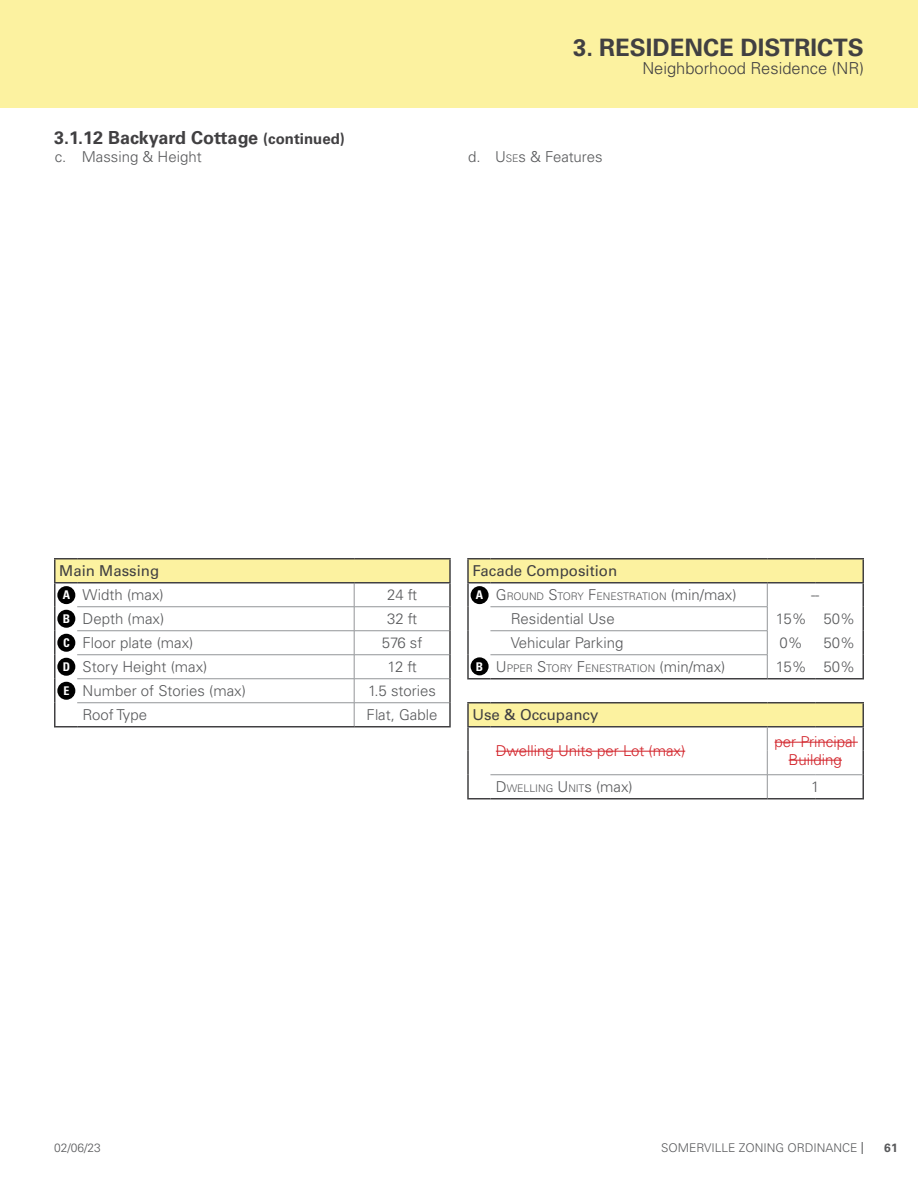
<style>
.page{position:relative;width:918px;height:1188px;background:#fff}
.page>*{position:absolute;margin:0;border:0;box-sizing:border-box;transform-origin:0 0}
.t1{font:700 24px "Univers LT Std";color:#414042}
.t2{font:700 18px "Univers LT Std";color:#414042}
.t3{font:300 16.5px "Univers LT Std";color:#414042}
.t4{font:300 15px "Univers LT Std";color:#58595b}
.t5{font:300 15px/18px "Univers LT Std";color:#d2232a;text-align:center}
.t6{font:15px "Univers LT Std";color:#414042}
.t7{font:300 12px "Univers LT Std";color:#58595b}
.t8{font:700 12px "Univers LT Std";color:#58595b}
.t9{font:300 10.5px "Univers LT Std";color:#58595b}
.s1{font-size:15px}
.s2{font-style:inherit}
.s3{font-size:10.5px}
.s4{font-weight:700;font-stretch:condensed;font-size:12px;color:#fff}
.s5{font-weight:400}
</style>
<div class="page">
<div style="left:0;top:0;width:918px;height:108px;background:#fcf2a0"></div>
<hr style="left:467px;top:558px;width:23px;height:2px;background:#414042">
<hr style="left:490px;top:558px;width:277px;height:2px;background:#414042">
<hr style="left:767px;top:558px;width:48px;height:2px;background:#414042">
<hr style="left:815px;top:558px;width:49px;height:2px;background:#414042">
<hr style="left:54px;top:631px;width:2px;height:24px;background:#414042">
<hr style="left:54px;top:726px;width:23px;height:2px;background:#414042">
<hr style="left:467px;top:798px;width:23px;height:2px;background:#414042">
<hr style="left:490px;top:798px;width:277px;height:2px;background:#414042">
<hr style="left:767px;top:798px;width:48px;height:2px;background:#414042">
<hr style="left:815px;top:798px;width:49px;height:2px;background:#414042">
<hr style="left:54px;top:558px;width:23px;height:2px;background:#414042">
<hr style="left:54px;top:560px;width:2px;height:22px;background:#414042">
<hr style="left:77px;top:558px;width:277px;height:2px;background:#414042">
<hr style="left:354px;top:558px;width:97px;height:2px;background:#414042">
<hr style="left:54px;top:582px;width:23px;height:2px;background:#414042">
<hr style="left:54px;top:584px;width:2px;height:23px;background:#414042">
<hr style="left:54px;top:607px;width:2px;height:24px;background:#414042">
<hr style="left:54px;top:655px;width:2px;height:24px;background:#414042">
<hr style="left:54px;top:679px;width:2px;height:24px;background:#414042">
<hr style="left:54px;top:703px;width:2px;height:23px;background:#414042">
<svg style="left:55px;top:559px;width:809px;height:239px"></svg>
<hr style="left:490px;top:774px;width:277px;height:1px;background:#939598">
<hr style="left:767px;top:774px;width:48px;height:1px;background:#939598">
<hr style="left:815px;top:774px;width:47px;height:1px;background:#939598">
<div style="left:57px;top:586px;width:18px;height:18px;background:#000;border-radius:50%"></div>
<div style="left:471px;top:586px;width:18px;height:18px;background:#000;border-radius:50%"></div>
<div style="left:57px;top:610px;width:18px;height:18px;background:#000;border-radius:50%"></div>
<div style="left:57px;top:634px;width:18px;height:18px;background:#000;border-radius:50%"></div>
<div style="left:57px;top:658px;width:18px;height:18px;background:#000;border-radius:50%"></div>
<div style="left:471px;top:657px;width:18px;height:18px;background:#000;border-radius:50%"></div>
<div style="left:57px;top:682px;width:18px;height:18px;background:#000;border-radius:50%"></div>
<hr style="left:496px;top:751px;width:189px;height:1px;background:#d2232a">
<hr style="left:775px;top:742px;width:83px;height:1px;background:#d2232a">
<hr style="left:789px;top:760px;width:53px;height:1px;background:#d2232a">
<h1 class="t1" style="left:573px;top:33px;width:58px">3. RESIDENCE</h1>
<h1 class="t1" style="left:740px;top:33px;width:32px">DISTRICTS</h1>
<p class="t3" style="left:642px;top:58px;width:223px">Neighborhood Residence (NR)</p>
<h1 class="t1" style="left:615px;top:33px;width:16px">EE</h1>
<h1 class="t1" style="left:758px;top:33px;width:14px">IST</h1>
<p class="t2" style="left:54px;top:127px;width:292px">3.1.12 BACKYARD COTTAGE <span class="s1">(CONTINUED)</span></p>
<p class="t4" style="left:55px;top:148px;width:149px">c. Massing &amp; Height</p>
<p class="t4" style="left:468px;top:148px;width:136px">d. <span class="s2">U</span> <span class="s3">SE</span>s &amp; Features</p>
<p class="t6" style="left:59px;top:562px;width:102px">Main Massing</p>
<p class="t6" style="left:472px;top:562px;width:146px">Facade Composition</p>
<p class="t4" style="left:63px;top:586px;width:103px"><span class="s4">A</span> Width (max)</p>
<p class="t4" style="left:387px;top:586px;width:32px">24 ft</p>
<p class="t9" style="left:476px;top:590px;width:262px"><span class="s4">A</span> <span class="s1">G</span> ROUND <span class="s1">S</span>TORY <span class="s1">F</span> ENESTRATION <span class="s1">(min/max)</span></p>
<p class="t4" style="left:811px;top:586px;width:10px">--</p>
<p class="t4" style="left:63px;top:610px;width:103px"><span class="s4">B</span> Depth (max)</p>
<p class="t4" style="left:387px;top:610px;width:32px">32 ft</p>
<p class="t4" style="left:511px;top:610px;width:105px">Residential Use</p>
<p class="t4" style="left:776px;top:610px;width:81px">15% 50%</p>
<p class="t4" style="left:63px;top:634px;width:132px"><span class="s4">C</span> Floor plate (max)</p>
<p class="t4" style="left:382px;top:634px;width:42px">576 sf</p>
<p class="t4" style="left:511px;top:634px;width:114px">Vehicular Parking</p>
<p class="t4" style="left:780px;top:634px;width:25px">0%</p>
<p class="t4" style="left:823px;top:634px;width:33px">50%</p>
<p class="t4" style="left:63px;top:658px;width:146px"><span class="s4">D</span> Story Height (max)</p>
<p class="t4" style="left:387px;top:658px;width:31px">12 ft</p>
<p class="t9" style="left:476px;top:662px;width:251px"><span class="s4">B</span> <span class="s1">U</span> PPER <span class="s1">S</span>TORY <span class="s1">F</span> ENESTRATION <span class="s1">(min/max)</span></p>
<p class="t4" style="left:776px;top:658px;width:81px">15% 50%</p>
<p class="t4" style="left:63px;top:682px;width:184px"><span class="s4">E</span> Number of Stories (max)</p>
<p class="t4" style="left:368px;top:682px;width:69px">1.5 stories</p>
<p class="t4" style="left:83px;top:706px;width:66px">Roof Type</p>
<p class="t4" style="left:367px;top:706px;width:72px">Flat, Gable</p>
<p class="t6" style="left:472px;top:706px;width:127px">Use &amp; Occupancy</p>
<p class="t5" style="left:496px;top:742px;width:191px">Dwelling Units per Lot (max)</p>
<p class="t5" style="left:775px;top:733px;width:83px">per Principal<br>Building</p>
<p class="t9" style="left:496px;top:782px;width:138px"><span class="s1">D</span>WELLING <span class="s1">U</span> NIT<span class="s1">s (max)</span></p>
<p class="t4" style="left:811px;top:778px;width:10px">1</p>
<p class="t7" style="left:54px;top:1140px;width:48px">02/06/23</p>
<p class="t7" style="left:661px;top:1141px;width:204px">SOMERVILLE ZONING ORDINANCE <span class="s5">|</span></p>
<p class="t8" style="left:884px;top:1141px;width:15px">61</p>
</div>
